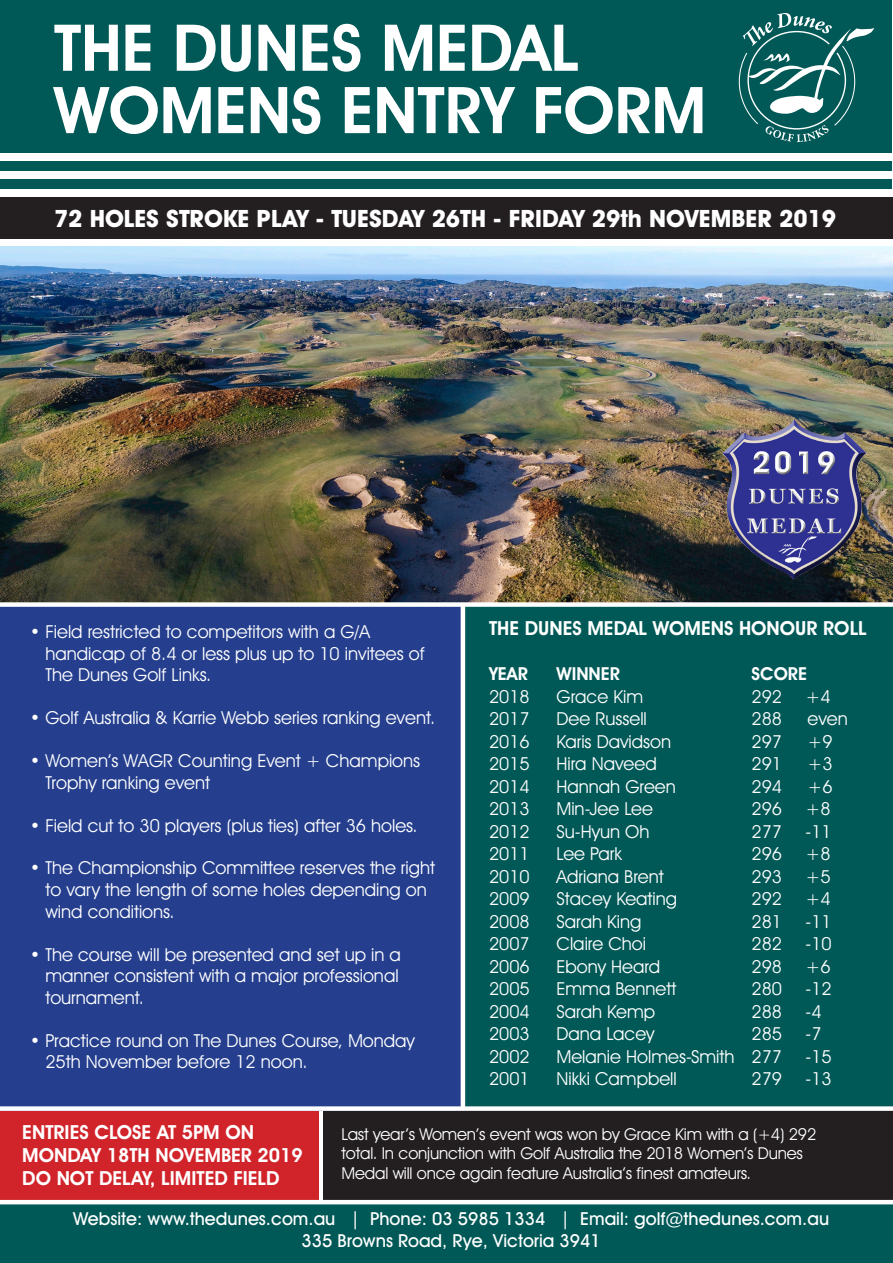
<style>
.page{position:relative;width:893px;height:1263px;background:#fff}
.page>*{position:absolute;margin:0;border:0;box-sizing:border-box;transform-origin:0 0}
.t1{font:600 64.8px "Avant Garde IT Cby BT";color:#fff}
.t2{font:700 24px "Avant Garde IT Cby BT";color:#fff}
.t3{font:600 19.5px/23.4px "Avant Garde IT Cby BT";color:#fff}
.t4{font:18px/21.6px "Avant Garde IT Cby BT";color:#fff}
.t5{font:500 18px "Avant Garde IT Cby BT";color:#fff}
.t6{font:600 18px "Avant Garde IT Cby BT";color:#fff}
.t7{font:16.5px/19.8px "Avant Garde IT Cby BT";letter-spacing:-.01em;color:#fff}
</style>
<div class="page">
<div style="left:323px;top:1107px;width:570px;height:102px;background:#231f20"></div>
<div style="left:0;top:1107px;width:319px;height:102px;background:#d1232a"></div>
<div style="left:463px;top:604px;width:430px;height:506px;background:#005957"></div>
<div style="left:0;top:604px;width:462px;height:506px;background:#253f8e"></div>
<div style="left:0;top:1203px;width:893px;height:60px;background:#005957"></div>
<div style="left:0;top:198px;width:893px;height:41px;background:#231f20"></div>
<div style="left:1px;top:0;width:891px;height:196px;background:#005957"></div>
<div style="left:0;top:189px;width:893px;height:8px;background:#fff"></div>
<div style="left:0;top:171px;width:893px;height:8px;background:#fff"></div>
<div style="left:0;top:154px;width:893px;height:7px;background:#fff"></div>
<svg style="left:738px;top:13px;width:136px;height:129px"></svg>
<img style="left:0;top:247px;width:893px;height:355px">
<div style="left:0;top:602px;width:893px;height:5px;background:#fff"></div>
<hr style="left:461px;top:606px;width:4px;height:504px;background:#fff">
<div style="left:0;top:1106px;width:893px;height:5px;background:#fff"></div>
<hr style="left:0;top:1200px;width:893px;height:4px;background:#fff">
<img style="left:722px;top:419px;width:144px;height:161px">
<p class="t1" style="left:54px;top:9px;width:527px">THE DUNES MEDAL</p>
<p class="t1" style="left:54px;top:71px;width:654px">WOMENS ENTRY FORM</p>
<p class="t2" style="left:54px;top:204px;width:784px">72 HOLES STROKE PLAY - TUESDAY 26TH - FRIDAY 29th NOVEMBER 2019</p>
<p class="t3" style="left:489px;top:616px;width:379px">THE DUNES MEDAL WOMENS HONOUR ROLL</p>
<p class="t6" style="left:489px;top:663px;width:40px">YEAR</p>
<p class="t6" style="left:556px;top:663px;width:65px">WINNER</p>
<p class="t6" style="left:751px;top:663px;width:57px">SCORE</p>
<p class="t4" style="left:489px;top:685px;width:42px">2018</p>
<p class="t4" style="left:556px;top:685px;width:88px">Grace Kim</p>
<p class="t4" style="left:751px;top:685px;width:32px">292</p>
<p class="t4" style="left:805px;top:685px;width:27px">+4</p>
<p class="t4" style="left:489px;top:708px;width:42px">2017</p>
<p class="t4" style="left:556px;top:708px;width:92px">Dee Russell</p>
<p class="t4" style="left:751px;top:708px;width:32px">288</p>
<p class="t4" style="left:807px;top:708px;width:42px">even</p>
<p class="t4" style="left:489px;top:730px;width:42px">2016</p>
<p class="t4" style="left:556px;top:730px;width:116px">Karis Davidson</p>
<p class="t4" style="left:751px;top:730px;width:32px">297</p>
<p class="t4" style="left:807px;top:730px;width:27px">+9</p>
<p class="t4" style="left:489px;top:753px;width:42px">2015</p>
<p class="t4" style="left:556px;top:753px;width:102px">Hira Naveed</p>
<p class="t4" style="left:751px;top:753px;width:32px">291</p>
<p class="t4" style="left:807px;top:753px;width:27px">+3</p>
<p class="t4" style="left:489px;top:775px;width:42px">2014</p>
<p class="t4" style="left:556px;top:775px;width:121px">Hannah Green</p>
<p class="t4" style="left:751px;top:775px;width:32px">294</p>
<p class="t4" style="left:807px;top:775px;width:27px">+6</p>
<p class="t4" style="left:489px;top:798px;width:42px">2013</p>
<p class="t4" style="left:556px;top:798px;width:98px">Min-Jee Lee</p>
<p class="t4" style="left:751px;top:798px;width:32px">296</p>
<p class="t4" style="left:805px;top:798px;width:27px">+8</p>
<p class="t4" style="left:489px;top:820px;width:42px">2012</p>
<p class="t4" style="left:556px;top:820px;width:94px">Su-Hyun Oh</p>
<p class="t4" style="left:751px;top:820px;width:32px">277</p>
<p class="t4" style="left:805px;top:820px;width:28px">-11</p>
<p class="t4" style="left:489px;top:843px;width:42px">2011</p>
<p class="t4" style="left:556px;top:843px;width:67px">Lee Park</p>
<p class="t4" style="left:751px;top:843px;width:32px">296</p>
<p class="t4" style="left:805px;top:843px;width:27px">+8</p>
<p class="t4" style="left:489px;top:865px;width:42px">2010</p>
<p class="t4" style="left:556px;top:865px;width:109px">Adriana Brent</p>
<p class="t4" style="left:751px;top:865px;width:32px">293</p>
<p class="t4" style="left:805px;top:865px;width:27px">+5</p>
<p class="t4" style="left:489px;top:888px;width:42px">2009</p>
<p class="t4" style="left:556px;top:888px;width:122px">Stacey Keating</p>
<p class="t4" style="left:751px;top:888px;width:32px">292</p>
<p class="t4" style="left:805px;top:888px;width:27px">+4</p>
<p class="t4" style="left:489px;top:910px;width:42px">2008</p>
<p class="t4" style="left:556px;top:910px;width:86px">Sarah King</p>
<p class="t4" style="left:751px;top:910px;width:32px">281</p>
<p class="t4" style="left:805px;top:910px;width:28px">-11</p>
<p class="t4" style="left:489px;top:933px;width:42px">2007</p>
<p class="t4" style="left:556px;top:933px;width:91px">Claire Choi</p>
<p class="t4" style="left:751px;top:933px;width:32px">282</p>
<p class="t4" style="left:805px;top:933px;width:28px">-10</p>
<p class="t4" style="left:489px;top:955px;width:42px">2006</p>
<p class="t4" style="left:556px;top:955px;width:105px">Ebony Heard</p>
<p class="t4" style="left:751px;top:955px;width:32px">298</p>
<p class="t4" style="left:805px;top:955px;width:27px">+6</p>
<p class="t4" style="left:489px;top:978px;width:42px">2005</p>
<p class="t4" style="left:556px;top:978px;width:121px">Emma Bennett</p>
<p class="t4" style="left:751px;top:978px;width:32px">280</p>
<p class="t4" style="left:805px;top:978px;width:28px">-12</p>
<p class="t4" style="left:489px;top:1000px;width:42px">2004</p>
<p class="t4" style="left:556px;top:1000px;width:100px">Sarah Kemp</p>
<p class="t4" style="left:751px;top:1000px;width:32px">288</p>
<p class="t4" style="left:805px;top:1000px;width:17px">-4</p>
<p class="t4" style="left:489px;top:1023px;width:42px">2003</p>
<p class="t4" style="left:556px;top:1023px;width:100px">Dana Lacey</p>
<p class="t4" style="left:751px;top:1023px;width:32px">285</p>
<p class="t4" style="left:805px;top:1023px;width:17px">-7</p>
<p class="t4" style="left:489px;top:1045px;width:42px">2002</p>
<p class="t4" style="left:556px;top:1045px;width:227px">Melanie Holmes-Smith 277</p>
<p class="t4" style="left:805px;top:1045px;width:28px">-15</p>
<p class="t4" style="left:489px;top:1068px;width:42px">2001</p>
<p class="t4" style="left:556px;top:1068px;width:122px">Nikki Campbell</p>
<p class="t4" style="left:751px;top:1068px;width:32px">279</p>
<p class="t4" style="left:805px;top:1068px;width:28px">-13</p>
<p class="t7" style="left:342px;top:1123px;width:476px">Last year’s Women’s event was won by Grace Kim with a (+4) 292 total. In conjunction with Golf Australia the 2018 Women’s Dunes<br>Medal will once again feature Australia’s finest amateurs.</p>
<p class="t4" style="left:45px;top:621px;width:381px;text-indent:-16px">• Field restricted to competitors with a G/A handicap of 8.4 or less plus up to 10 invitees of<br>The Dunes Golf Links.</p>
<p class="t4" style="left:30px;top:707px;width:407px">• Golf Australia &amp; Karrie Webb series ranking event.</p>
<p class="t4" style="left:45px;top:750px;width:376px;text-indent:-16px">• Women’s WAGR Counting Event + Champions<br>Trophy ranking event</p>
<p class="t4" style="left:30px;top:814px;width:389px">• Field cut to 30 players (plus ties) after 36 holes.</p>
<p class="t4" style="left:45px;top:857px;width:391px;text-indent:-16px">• The Championship Committee reserves the right to vary the length of some holes depending on wind conditions.</p>
<p class="t4" style="left:45px;top:943px;width:357px;text-indent:-16px">• The course will be presented and set up in a manner consistent with a major professional tournament.</p>
<p class="t4" style="left:45px;top:1029px;width:371px;text-indent:-16px">• Practice round on The Dunes Course, Monday<br>25th November before 12 noon.</p>
<p class="t3" style="left:22px;top:1120px;width:282px">ENTRIES CLOSE AT 5PM ON<br>MONDAY 18TH NOVEMBER 2019<br>DO NOT DELAY, LIMITED FIELD</p>
<p class="t5" style="left:73px;top:1208px;width:757px">Website: www.thedunes.com.au | Phone: 03 5985 1334 | Email: golf@thedunes.com.au</p>
<p class="t5" style="left:302px;top:1229px;width:301px">335 Browns Road, Rye, Victoria 3941</p>
</div>
